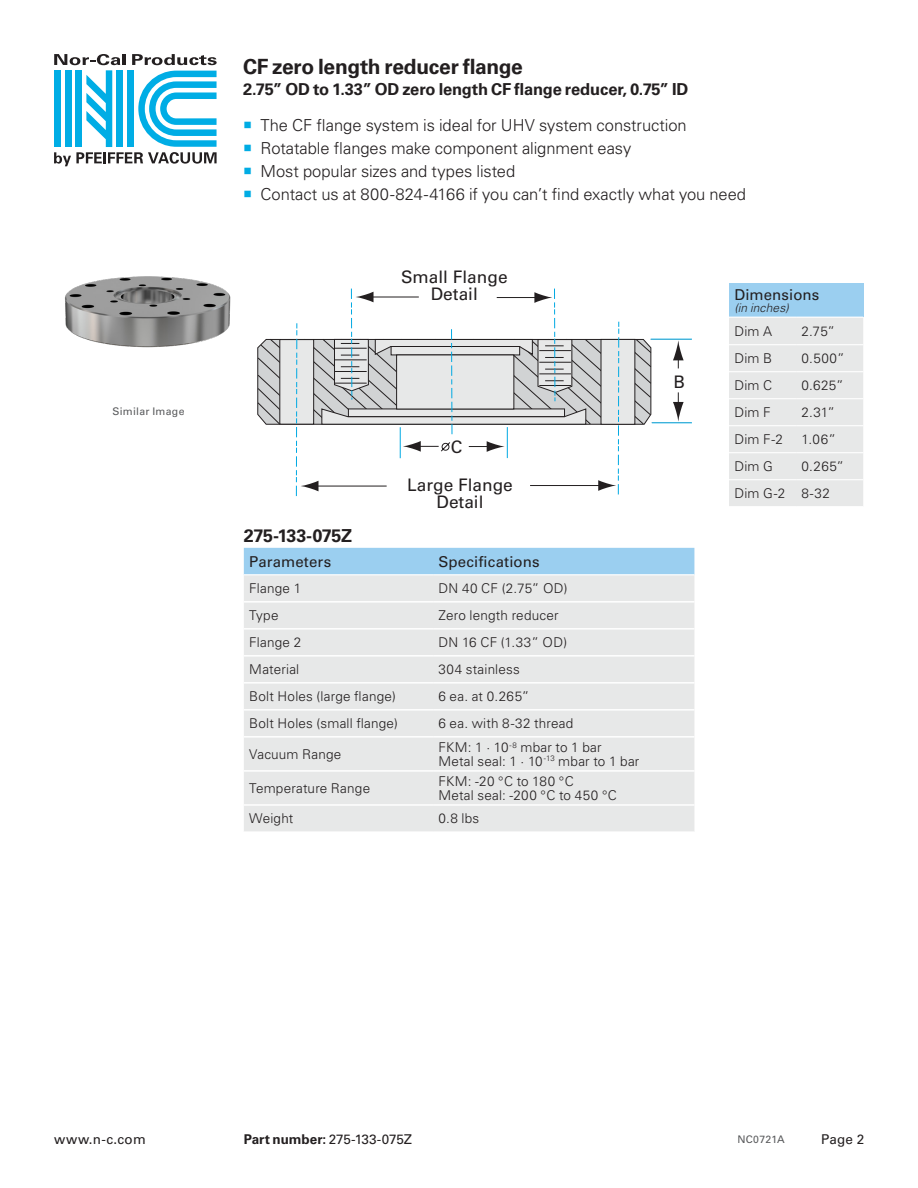
<style>
.page{position:relative;width:918px;height:1188px;background:#fff}
.page>*{position:absolute;margin:0;border:0;box-sizing:border-box;transform-origin:0 0}
.Column_E__Product_Na{font:700 21px "Univers LT Std";letter-spacing:-.015em;color:#231f20}
.Part_number_-_Black{font:700 18px "Univers LT Std";letter-spacing:-.025em;color:#231f20}
.t1{font:17.25px/37.7px "Univers LT Std";color:#231f20;text-align:center}
.t2{font:300 16.5px "Univers LT Std";letter-spacing:-.005em;color:#231f20}
.Column_E__Product_Na-2{font:700 16.5px "Univers LT Std";letter-spacing:-.01em;color:#231f20}
.Table_Header{font:15px "Univers LT Std";letter-spacing:.01em;color:#231f20}
.Table_Text_Black{font:300 13.5px/13.5px "Univers LT Std";letter-spacing:.015em;color:#231f20}
.Part_number_-_Black-2{font:13.5px "Univers LT Std";letter-spacing:.005em;color:#231f20}
.Table_Header-2{font:italic 300 12px "Univers LT Std";letter-spacing:.01em;color:#231f20}
.Column_LK_-_Revision{font:10.5px "Univers LT Std";letter-spacing:.025em;color:#58595b}
.s1{font-weight:700}
</style>
<div class="page">
<svg style="left:54px;top:54px;width:163px;height:112px"></svg>
<img style="left:65px;top:276px;width:166px;height:72px">
<div style="left:729px;top:284px;width:134px;height:33px;background:#9bcff0"></div>
<div style="left:729px;top:318px;width:134px;height:188px;background:#e7e8e8"></div>
<hr style="left:729px;top:344px;width:67px;height:1px;background:#fff">
<hr style="left:796px;top:344px;width:67px;height:1px;background:#fff">
<hr style="left:729px;top:371px;width:67px;height:1px;background:#fff">
<hr style="left:796px;top:371px;width:67px;height:1px;background:#fff">
<hr style="left:729px;top:398px;width:67px;height:1px;background:#fff">
<hr style="left:796px;top:398px;width:67px;height:1px;background:#fff">
<hr style="left:729px;top:425px;width:67px;height:1px;background:#fff">
<hr style="left:796px;top:425px;width:67px;height:1px;background:#fff">
<hr style="left:729px;top:452px;width:67px;height:1px;background:#fff">
<hr style="left:796px;top:452px;width:67px;height:1px;background:#fff">
<hr style="left:729px;top:479px;width:67px;height:1px;background:#fff">
<hr style="left:796px;top:479px;width:67px;height:1px;background:#fff">
<hr style="left:652px;top:422px;width:40px;height:1px;background:#00a9e3">
<hr style="left:651px;top:339px;width:41px;height:1px;background:#00a9e3">
<svg style="left:673px;top:340px;width:11px;height:28px"></svg>
<svg style="left:673px;top:392px;width:11px;height:29px"></svg>
<svg style="left:257px;top:288px;width:395px;height:137px"></svg>
<svg style="left:296px;top:318px;width:324px;height:179px"></svg>
<svg style="left:403px;top:441px;width:48px;height:11px"></svg>
<div style="left:244px;top:548px;width:450px;height:26px;background:#9bcff0"></div>
<div style="left:244px;top:575px;width:450px;height:256px;background:#e7e8e8"></div>
<hr style="left:244px;top:601px;width:189px;height:2px;background:#fff">
<hr style="left:433px;top:601px;width:261px;height:2px;background:#fff">
<hr style="left:244px;top:628px;width:189px;height:2px;background:#fff">
<hr style="left:433px;top:628px;width:261px;height:2px;background:#fff">
<hr style="left:244px;top:655px;width:189px;height:2px;background:#fff">
<hr style="left:433px;top:655px;width:261px;height:2px;background:#fff">
<hr style="left:244px;top:682px;width:189px;height:2px;background:#fff">
<hr style="left:433px;top:682px;width:261px;height:2px;background:#fff">
<hr style="left:244px;top:709px;width:189px;height:2px;background:#fff">
<hr style="left:433px;top:709px;width:261px;height:2px;background:#fff">
<hr style="left:244px;top:736px;width:189px;height:2px;background:#fff">
<hr style="left:433px;top:736px;width:261px;height:2px;background:#fff">
<hr style="left:244px;top:770px;width:189px;height:2px;background:#fff">
<hr style="left:433px;top:770px;width:261px;height:2px;background:#fff">
<hr style="left:244px;top:804px;width:189px;height:2px;background:#fff">
<hr style="left:433px;top:804px;width:261px;height:2px;background:#fff">
<p class="Column_LK_-_Revision" style="left:112px;top:405px;width:74px">Similar Image</p>
<p class="Column_E__Product_Na" style="left:243px;top:54px;width:281px">CF zero length reducer flange</p>
<p class="Column_E__Product_Na-2" style="left:243px;top:79px;width:447px">2.75” OD to 1.33” OD zero length CF flange reducer, 0.75” ID</p>
<p class="t2" style="left:260px;top:115px;width:428px">The CF flange system is ideal for UHV system construction</p>
<p class="t2" style="left:260px;top:138px;width:372px">Rotatable flanges make component alignment easy</p>
<p class="t2" style="left:260px;top:161px;width:256px">Most popular sizes and types listed</p>
<p class="t2" style="left:260px;top:184px;width:487px">Contact us at 800-824-4166 if you can’t find exactly what you need</p>
<p class="t1" style="left:401px;top:268px;width:108px;line-height:17.2px">Small Flange<br>Detail</p>
<p class="t1" style="left:407px;top:428px;width:107px">C<br>Large Flange</p>
<p class="t1" style="left:437px;top:483px;width:49px">Detail</p>
<p class="Part_number_-_Black" style="left:244px;top:525px;width:110px">275-133-075Z</p>
<p class="Table_Header" style="left:249px;top:552px;width:83px">Parameters</p>
<p class="Table_Header" style="left:438px;top:552px;width:103px">Specifications</p>
<p class="Table_Text_Black" style="left:249px;top:582px;width:53px">Flange 1</p>
<p class="Table_Text_Black" style="left:438px;top:582px;width:131px">DN 40 CF (2.75” OD)</p>
<p class="Table_Text_Black" style="left:249px;top:609px;width:31px">Type</p>
<p class="Table_Text_Black" style="left:438px;top:609px;width:122px">Zero length reducer</p>
<p class="Table_Text_Black" style="left:249px;top:636px;width:53px">Flange 2</p>
<p class="Table_Text_Black" style="left:438px;top:636px;width:130px">DN 16 CF (1.33” OD)</p>
<p class="Table_Text_Black" style="left:249px;top:663px;width:52px">Material</p>
<p class="Table_Text_Black" style="left:438px;top:663px;width:83px">304 stainless</p>
<p class="Table_Text_Black" style="left:249px;top:690px;width:148px">Bolt Holes (large flange)</p>
<p class="Table_Text_Black" style="left:438px;top:690px;width:92px">6 ea. at 0.265”</p>
<p class="Table_Text_Black" style="left:249px;top:717px;width:150px">Bolt Holes (small flange)</p>
<p class="Table_Text_Black" style="left:438px;top:717px;width:136px">6 ea. with 8-32 thread</p>
<p class="Table_Text_Black" style="left:249px;top:747px;width:94px">Vacuum Range</p>
<p class="Table_Text_Black" style="left:438px;top:740px;width:202px">FKM: 1 · 10<sup>-8</sup> mbar to 1 bar<br>Metal seal: 1 · 10<sup>-13</sup> mbar to 1 bar</p>
<p class="Table_Text_Black" style="left:249px;top:781px;width:122px">Temperature Range</p>
<p class="Table_Text_Black" style="left:438px;top:775px;width:180px">FKM: -20 °C to 180 °C<br>Metal seal: -200 °C to 450 °C</p>
<p class="Table_Text_Black" style="left:249px;top:812px;width:46px">Weight</p>
<p class="Table_Text_Black" style="left:438px;top:812px;width:42px">0.8 lbs</p>
<p class="t1" style="left:673px;top:363px;width:13px">B</p>
<p class="Table_Header" style="left:734px;top:285px;width:87px">Dimensions</p>
<p class="Table_Header-2" style="left:734px;top:300px;width:56px">(in inches)</p>
<p class="Table_Text_Black" style="left:734px;top:325px;width:39px">Dim A</p>
<p class="Table_Text_Black" style="left:802px;top:325px;width:35px">2.75”</p>
<p class="Table_Text_Black" style="left:734px;top:352px;width:39px">Dim B</p>
<p class="Table_Text_Black" style="left:802px;top:352px;width:45px">0.500”</p>
<p class="Table_Text_Black" style="left:734px;top:379px;width:39px">Dim C</p>
<p class="Table_Text_Black" style="left:802px;top:379px;width:44px">0.625”</p>
<p class="Table_Text_Black" style="left:734px;top:406px;width:38px">Dim F</p>
<p class="Table_Text_Black" style="left:802px;top:406px;width:35px">2.31”</p>
<p class="Table_Text_Black" style="left:734px;top:433px;width:50px">Dim F-2</p>
<p class="Table_Text_Black" style="left:802px;top:433px;width:36px">1.06”</p>
<p class="Table_Text_Black" style="left:734px;top:460px;width:40px">Dim G</p>
<p class="Table_Text_Black" style="left:802px;top:460px;width:44px">0.265”</p>
<p class="Table_Text_Black" style="left:734px;top:487px;width:52px">Dim G-2</p>
<p class="Table_Text_Black" style="left:802px;top:487px;width:30px">8-32</p>
<p class="Part_number_-_Black-2" style="left:54px;top:1131px;width:93px">www.n-c.com</p>
<p class="Part_number_-_Black-2" style="left:821px;top:1131px;width:45px">Page 2</p>
<p class="Part_number_-_Black-2" style="left:244px;top:1131px;width:170px"><span class="s1">Part number:</span> 275-133-075Z</p>
<p class="Column_LK_-_Revision" style="left:737px;top:1133px;width:49px">NC0721A</p>
</div>
